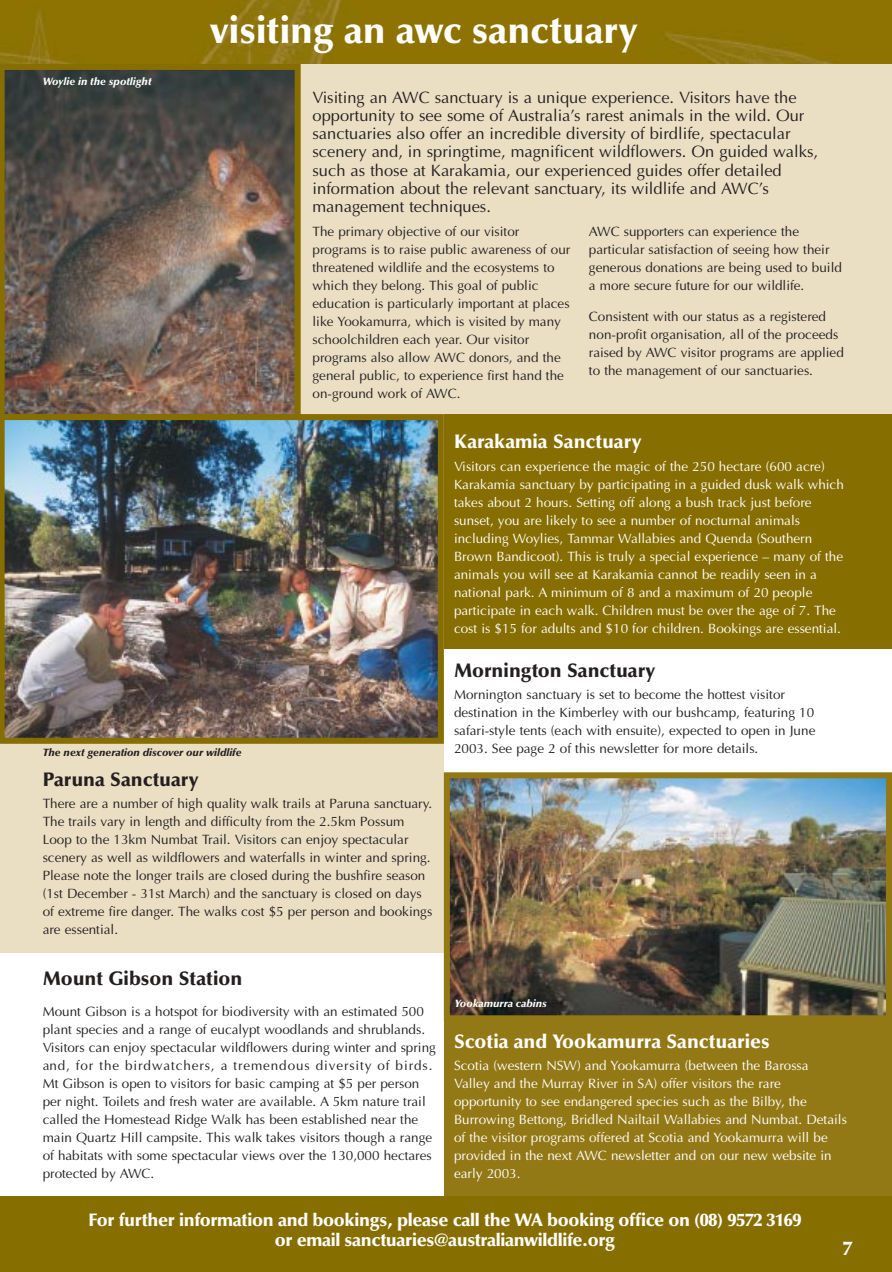
<style>
.page{position:relative;width:892px;height:1272px;background:#fff}
.page>*{position:absolute;margin:0;border:0;box-sizing:border-box;transform-origin:0 0}
.t1{font:900 37.5px "Optima";color:#fff}
.t2{font:900 19.5px "Optima";color:#231f1f}
.t3{font:900 19.5px "Optima";color:#fff}
.t4{font:900 18px/20.2px "Optima";letter-spacing:-.02em;color:#fff;text-align:center}
.t5{font:16.5px/18px "Optima";color:#231f1f}
.t6{font:13.5px/18px "Optima";color:#231f1f}
.t7{font:13.5px/18px "Optima";color:#fff}
.t8{font:italic 900 10.5px "Optima";color:#231f1f}
.t9{font:italic 900 10.5px "Optima";color:#fff}
</style>
<div class="page">
<img style="left:0;top:0;width:892px;height:1271px">
<p class="t9" style="left:43px;top:77px;width:110px">Woylie in the spotlight</p>
<h1 class="t1" style="left:210px;top:14px;width:429px">visiting an awc sanctuary</h1>
<p class="t5" style="left:312px;top:90px;width:507px">Visiting an AWC sanctuary is a unique experience. Visitors have the opportunity to see some of Australia’s rarest animals in the wild. Our sanctuaries also offer an incredible diversity of birdlife, spectacular scenery and, in springtime, magnificent wildflowers. On guided walks, such as those at Karakamia, our experienced guides offer detailed information about the relevant sanctuary, its wildlife and AWC’s management techniques.</p>
<p class="t6" style="left:312px;top:224px;width:259px">The primary objective of our visitor programs is to raise public awareness of our threatened wildlife and the ecosystems to which they belong. This goal of public education is particularly important at places like Yookamurra, which is visited by many schoolchildren each year. Our visitor programs also allow AWC donors, and the general public, to experience first hand the on-ground work of AWC.</p>
<p class="t6" style="left:589px;top:224px;width:254px">AWC supporters can experience the particular satisfaction of seeing how their generous donations are being used to build a more secure future for our wildlife.</p>
<p class="t6" style="left:589px;top:308px;width:256px">Consistent with our status as a registered non-profit organisation, all of the proceeds raised by AWC visitor programs are applied to the management of our sanctuaries.</p>
<p class="t8" style="left:43px;top:748px;width:200px">The next generation discover our wildlife</p>
<h2 class="t2" style="left:43px;top:770px;width:157px">Paruna Sanctuary</h2>
<p class="t6" style="left:43px;top:795px;width:391px">There are a number of high quality walk trails at Paruna sanctuary.<br>The trails vary in length and difficulty from the 2.5km Possum Loop to the 13km Numbat Trail. Visitors can enjoy spectacular scenery as well as wildflowers and waterfalls in winter and spring.<br>Please note the longer trails are closed during the bushfire season (1st December - 31st March) and the sanctuary is closed on days of extreme fire danger. The walks cost $5 per person and bookings are essential.</p>
<h2 class="t2" style="left:43px;top:970px;width:201px">Mount Gibson Station</h2>
<p class="t6" style="left:43px;top:1003px;width:395px">Mount Gibson is a hotspot for biodiversity with an estimated 500 plant species and a range of eucalypt woodlands and shrublands.<br>Visitors can enjoy spectacular wildflowers during winter and spring and, for the birdwatchers, a tremendous diversity of birds.<br>Mt Gibson is open to visitors for basic camping at $5 per person per night. Toilets and fresh water are available. A 5km nature trail called the Homestead Ridge Walk has been established near the main Quartz Hill campsite. This walk takes visitors though a range of habitats with some spectacular views over the 130,000 hectares protected by AWC.</p>
<h2 class="t3" style="left:454px;top:433px;width:189px">Karakamia Sanctuary</h2>
<p class="t7" style="left:454px;top:458px;width:391px">Visitors can experience the magic of the 250 hectare (600 acre)<br>Karakamia sanctuary by participating in a guided dusk walk which takes about 2 hours. Setting off along a bush track just before sunset, you are likely to see a number of nocturnal animals including Woylies, Tammar Wallabies and Quenda (Southern Brown Bandicoot). This is truly a special experience – many of the animals you will see at Karakamia cannot be readily seen in a national park. A minimum of 8 and a maximum of 20 people participate in each walk. Children must be over the age of 7. The cost is $15 for adults and $10 for children. Bookings are essential.</p>
<h2 class="t2" style="left:454px;top:661px;width:203px">Mornington Sanctuary</h2>
<p class="t6" style="left:454px;top:686px;width:363px">Mornington sanctuary is set to become the hottest visitor destination in the Kimberley with our bushcamp, featuring 10 safari-style tents (each with ensuite), expected to open in June 2003. See page 2 of this newsletter for more details.</p>
<p class="t9" style="left:455px;top:999px;width:93px">Yookamurra cabins</p>
<h2 class="t3" style="left:454px;top:1033px;width:317px">Scotia and Yookamurra Sanctuaries</h2>
<p class="t7" style="left:454px;top:1057px;width:394px">Scotia (western NSW) and Yookamurra (between the Barossa Valley and the Murray River in SA) offer visitors the rare opportunity to see endangered species such as the Bilby, the Burrowing Bettong, Bridled Nailtail Wallabies and Numbat. Details of the visitor programs offered at Scotia and Yookamurra will be provided in the next AWC newsletter and on our new website in early 2003.</p>
<h3 class="t4" style="left:88px;top:1210px;width:714px">For further information and bookings, please call the WA booking office on (08) 9572 3169 or email sanctuaries@australianwildlife.org</h3>
<h2 class="t3" style="left:842px;top:1239px;width:11px">7</h2>
</div>
